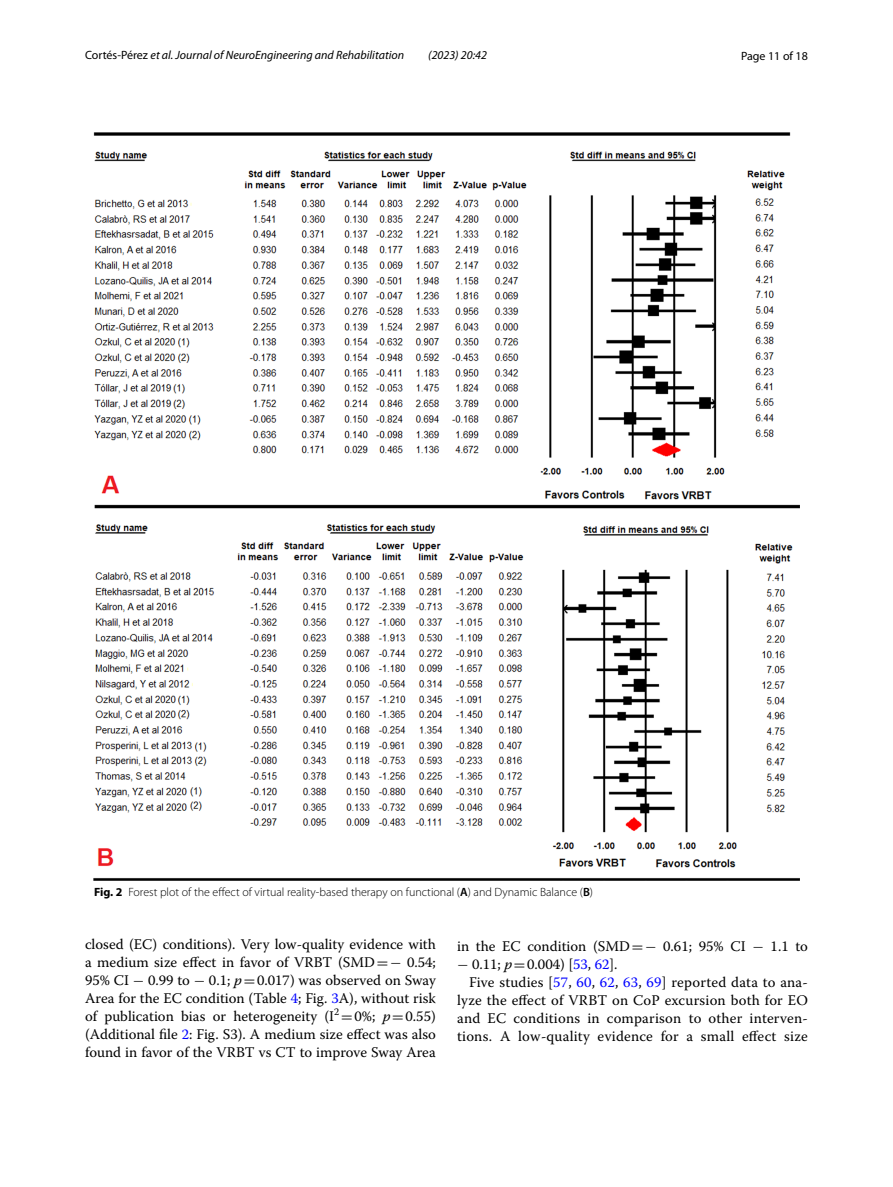
<style>
.page{position:relative;width:893px;height:1187px;background:#fff}
.page>*{position:absolute;margin:0;border:0;box-sizing:border-box;transform-origin:0 0}
.t1{font:14.7px/18px "Warnock Pro";letter-spacing:.005em;color:#000;text-align:justify}
.t2{font:300 12px "Myriad Pro";color:#000}
.t3{font:italic 12px "Myriad Pro";color:#000}
.t4{font:12px "Myriad Pro";color:#000}
.s1{font-style:normal}
.s2{font-weight:700}
.s3{font-weight:600}
.s4{font-family:"MTSY"}
.s5{font-style:italic}
.s6{color:#00f}
</style>
<div class="page">
<img style="left:94px;top:133px;width:705px;height:747px">
<p class="t3" style="left:85px;top:48px;width:321px"><span class="s1">Cortés‑Pérez</span> et al. Journal of NeuroEngineering and Rehabilitation</p>
<p class="t3" style="left:428px;top:48px;width:60px">(2023) 20:42</p>
<p class="t4" style="left:741px;top:48px;width:68px">Page 11 of 18</p>
<p class="t2" style="left:94px;top:885px;width:501px"><span class="s2">Fig. 2</span> Forest plot of the effect of virtual reality-based therapy on functional (<span class="s3">A</span>) and Dynamic Balance (<span class="s3">B</span>)</p>
<p class="t1" style="left:85px;top:935px;width:352px">closed (EC) conditions). Very low-quality evidence with a medium size effect in favor of VRBT (SMD<span class="s4">=−</span> 0.54; 95% CI <span class="s4">−</span> 0.99 to <span class="s4">−</span> 0.1; <span class="s5">p</span><span class="s4">=</span>0.017) was observed on Sway Area for the EC condition (Table <span class="s6">4</span>; Fig. <span class="s6">3</span>A), without risk of publication bias or heterogeneity (I<sup>2</sup> <span class="s4">=</span>0%; <span class="s5">p</span><span class="s4">=</span>0.55) (Additional file <span class="s6">2</span>: Fig. S3). A medium size effect was also found in favor of the VRBT vs CT to improve Sway Area</p>
<p class="t1" style="left:457px;top:937px;width:352px">in the EC condition (SMD<span class="s4">=−</span> 0.61; 95% CI <span class="s4">−</span> 1.1 to <span class="s4">−</span> 0.11; <span class="s5">p</span><span class="s4">=</span>0.004) [<span class="s6">53</span>, <span class="s6">62</span>].</p>
<p class="t1" style="left:457px;top:973px;width:352px;text-indent:12px">Five studies [<span class="s6">57</span>, <span class="s6">60</span>, <span class="s6">62</span>, <span class="s6">63</span>, <span class="s6">69</span>] reported data to ana&shy;lyze the effect of VRBT on CoP excursion both for EO and EC conditions in comparison to other interven&shy;tions. A low-quality evidence for a small effect size</p>
</div>
